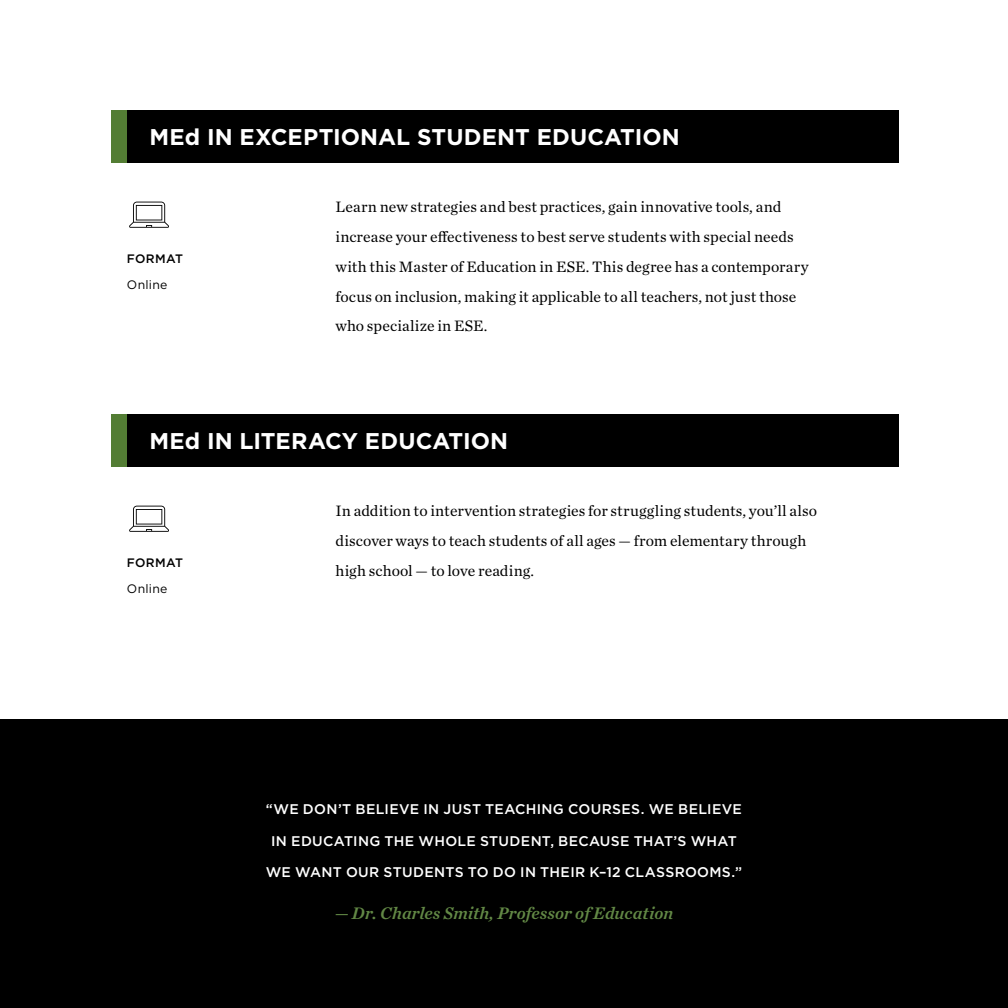
<style>
.page{position:relative;width:1008px;height:1008px;background:#fff}
.page>*{position:absolute;margin:0;border:0;box-sizing:border-box;transform-origin:0 0}
.t1{font:700 22.75px "Gotham";color:#fff}
.t2{font:italic 17.5px "Chronicle Text G1 Semi";color:#628845}
.t3{font:15.75px/29.8px "Chronicle Text G1";letter-spacing:.005em;color:#000}
.t4{font:500 14px "Gotham";letter-spacing:.02em;color:#fff}
.t5{font:500 12.25px "Gotham";letter-spacing:.025em;color:#000}
.t6{font:12.25px "Gotham";letter-spacing:.02em;color:#000}
</style>
<div class="page">
<div style="left:127px;top:414px;width:772px;height:52px;background:#000"></div>
<div style="left:127px;top:110px;width:772px;height:52px;background:#000"></div>
<svg style="left:129px;top:202px;width:40px;height:26px"></svg>
<div style="left:111px;top:110px;width:16px;height:52px;background:#537d34"></div>
<svg style="left:129px;top:506px;width:40px;height:26px"></svg>
<div style="left:111px;top:414px;width:16px;height:52px;background:#537d34"></div>
<div style="left:0;top:719px;width:1008px;height:289px;background:#000"></div>
<h1 class="t1" style="left:150px;top:121px;width:532px">MEd IN EXCEPTIONAL STUDENT EDUCATION</h1>
<p class="t5" style="left:127px;top:251px;width:58px">FORMAT</p>
<p class="t6" style="left:127px;top:276px;width:42px">Online</p>
<p class="t3" style="left:336px;top:191px;width:475px">Learn new strategies and best practices, gain innovative tools, and increase your effectiveness to best serve students with special needs with this Master of Education in ESE. This degree has a contemporary focus on inclusion, making it applicable to all teachers, not just those who specialize in ESE.</p>
<h1 class="t1" style="left:150px;top:426px;width:360px">MEd IN LITERACY EDUCATION</h1>
<p class="t5" style="left:127px;top:555px;width:58px">FORMAT</p>
<p class="t6" style="left:127px;top:580px;width:42px">Online</p>
<p class="t3" style="left:336px;top:496px;width:483px">In addition to intervention strategies for struggling students, you’ll also discover ways to teach students of all ages — from elementary through high school — to love reading.</p>
<p class="t4" style="left:266px;top:800px;width:478px">“WE DON’T BELIEVE IN JUST TEACHING COURSES. WE BELIEVE</p>
<p class="t4" style="left:271px;top:832px;width:467px">IN EDUCATING THE WHOLE STUDENT, BECAUSE THAT’S WHAT</p>
<p class="t4" style="left:266px;top:863px;width:478px">WE WANT OUR STUDENTS TO DO IN THEIR K–12 CLASSROOMS.”</p>
<p class="t2" style="left:335px;top:900px;width:340px">— Dr. Charles Smith, Professor of Education</p>
</div>
